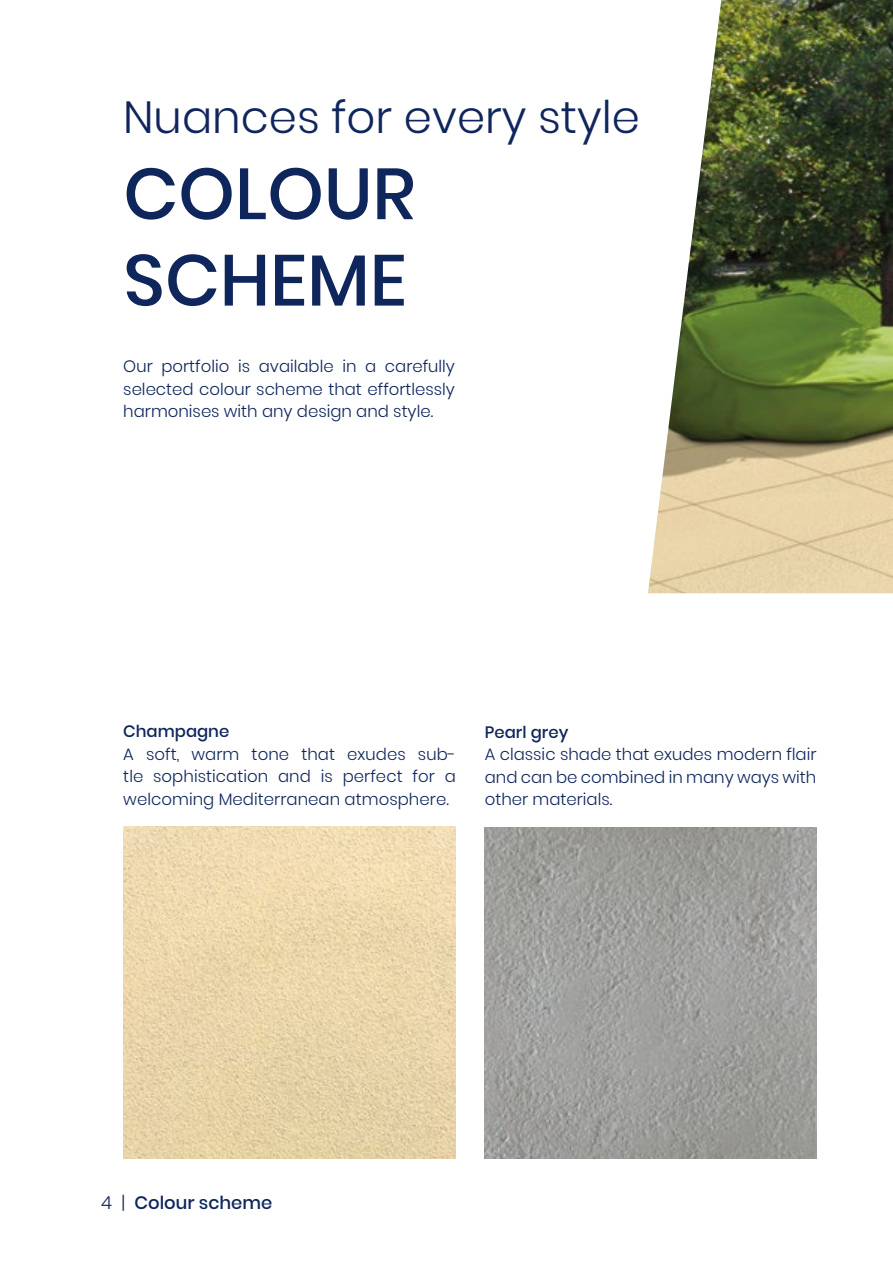
<style>
.page{position:relative;width:893px;height:1263px;background:#fff}
.page>*{position:absolute;margin:0;border:0;box-sizing:border-box;transform-origin:0 0}
.t1{font:500 72px/86.4px "Poppins";color:#0f265c}
.t2{font:300 45px "Poppins";color:#0f265c}
.t3{font:500 18px "Poppins";color:#0f265c}
.t4{font:300 16.5px/22.5px "Poppins";color:#0f265c;text-align:justify}
.t5{font:500 16.5px "Poppins";color:#0f265c}
.s1{font-weight:300}
</style>
<div class="page">
<img style="left:485px;top:827px;width:331px;height:332px">
<img style="left:123px;top:826px;width:333px;height:333px">
<img style="left:648px;top:0;width:245px;height:593px">
<h2 class="t2" style="left:123px;top:91px;width:518px">Nuances for every style</h2>
<h1 class="t1" style="left:123px;top:151px;width:294px">COLOUR<br>SCHEME</h1>
<p class="t4" style="left:123px;top:355px;width:333px">Our portfolio is available in a carefully selected colour scheme that effortlessly harmonises with any design and style.</p>
<p class="t5" style="left:123px;top:722px;width:108px">Champagne</p>
<p class="t4" style="left:123px;top:743px;width:334px">A soft, warm tone that exudes sub&shy;tle sophistication and is perfect for a welcoming Mediterranean atmosphere.</p>
<p class="t5" style="left:485px;top:722px;width:85px">Pearl grey</p>
<p class="t4" style="left:485px;top:743px;width:333px">A classic shade that exudes modern flair and can be combined in many ways with other materials.</p>
<p class="t3" style="left:101px;top:1192px;width:173px"><span class="s1">4 |</span> Colour scheme</p>
</div>
